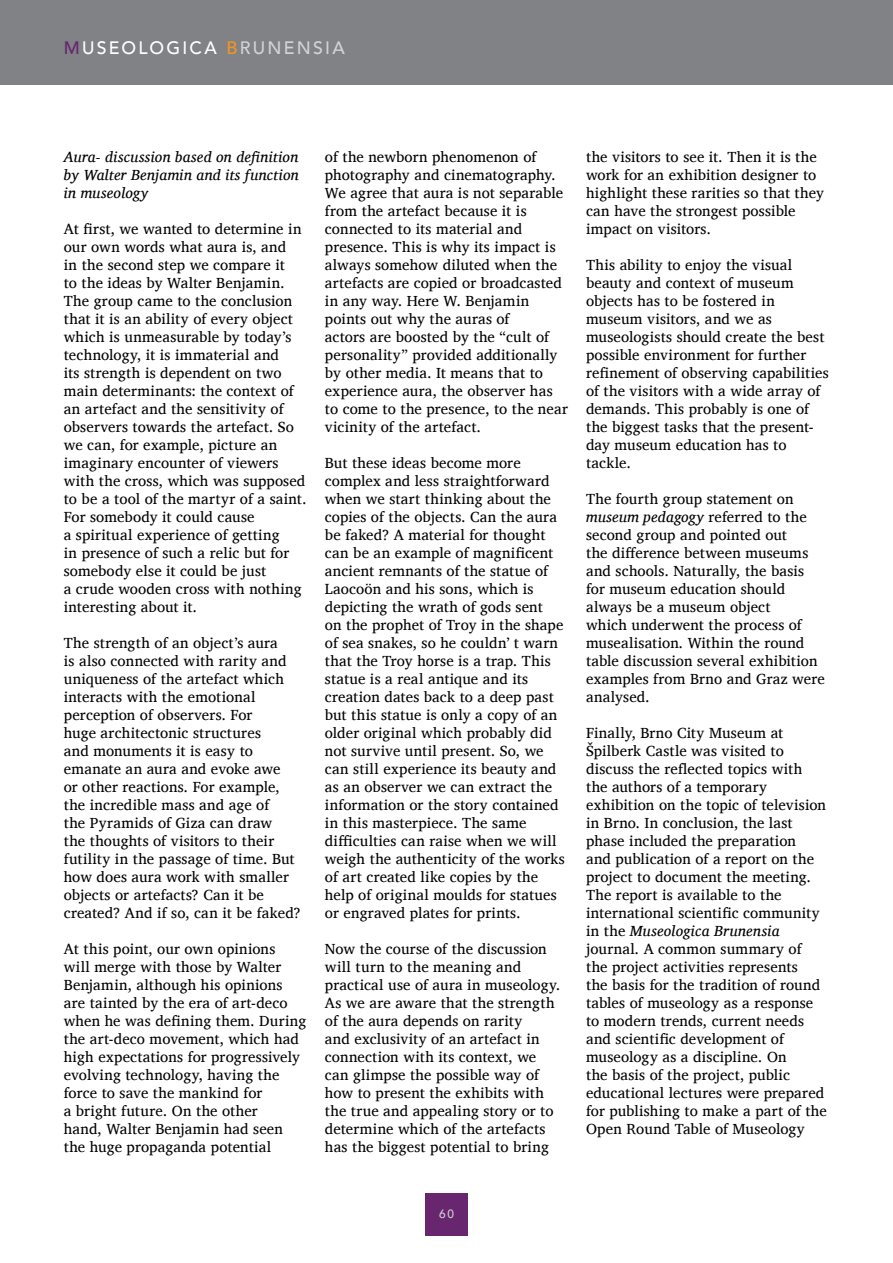
<style>
.page{position:relative;width:893px;height:1263px;background:#fff}
.page>*{position:absolute;margin:0;border:0;box-sizing:border-box;transform-origin:0 0}
.t1{font:500 18px "Avenir";letter-spacing:.125em;color:#fff}
.t2{font:15px/18px "Charis SIL";letter-spacing:.01em;color:#000}
.t3{font:italic 15px/18px "Charis SIL";letter-spacing:.02em;color:#000;text-align:justify}
.t4{font:500 12px "Avenir";color:#d1d3d4}
.s1{color:#68266f}
.s2{color:#f7941e}
.s3{color:#d1d3d4}
.s4{font-style:italic}
</style>
<div class="page">
<div style="left:0;top:0;width:893px;height:85px;background:#808285"></div>
<div style="left:425px;top:1193px;width:43px;height:42px;background:#68266f"></div>
<p class="t1" style="left:64px;top:32px;width:282px"><span class="s1">M</span>USEOLOGICA <span class="s2">B</span><span class="s3">RUNENSIA</span></p>
<p class="t3" style="left:64px;top:148px;width:237px">Aura- discussion based on definition by Walter Benjamin and its function in museology</p>
<p class="t2" style="left:64px;top:220px;width:244px">At first, we wanted to determine in our own words what aura is, and<br>in the second step we compare it<br>to the ideas by Walter Benjamin.<br>The group came to the conclusion that it is an ability of every object which is unmeasurable by today’s technology, it is immaterial and<br>its strength is dependent on two main determinants: the context of an artefact and the sensitivity of observers towards the artefact. So we can, for example, picture an imaginary encounter of viewers with the cross, which was supposed to be a tool of the martyr of a saint.<br>For somebody it could cause<br>a spiritual experience of getting<br>in presence of such a relic but for somebody else it could be just<br>a crude wooden cross with nothing interesting about it.</p>
<p class="t2" style="left:64px;top:634px;width:239px">The strength of an object’s aura<br>is also connected with rarity and uniqueness of the artefact which interacts with the emotional perception of observers. For<br>huge architectonic structures<br>and monuments it is easy to emanate an aura and evoke awe<br>or other reactions. For example, the incredible mass and age of<br>the Pyramids of Giza can draw<br>the thoughts of visitors to their futility in the passage of time. But how does aura work with smaller objects or artefacts? Can it be created? And if so, can it be faked?</p>
<p class="t2" style="left:64px;top:940px;width:244px">At this point, our own opinions<br>will merge with those by Walter<br>Benjamin, although his opinions are tainted by the era of art-deco when he was defining them. During the art-deco movement, which had high expectations for progressively evolving technology, having the force to save the mankind for<br>a bright future. On the other<br>hand, Walter Benjamin had seen the huge propaganda potential</p>
<p class="t2" style="left:325px;top:148px;width:244px">of the newborn phenomenon of photography and cinematography.<br>We agree that aura is not separable from the artefact because it is connected to its material and presence. This is why its impact is always somehow diluted when the artefacts are copied or broadcasted in any way. Here W. Benjamin points out why the auras of<br>actors are boosted by the “cult of personality” provided additionally by other media. It means that to experience aura, the observer has to come to the presence, to the near vicinity of the artefact.</p>
<p class="t2" style="left:325px;top:454px;width:241px">But these ideas become more complex and less straightforward when we start thinking about the copies of the objects. Can the aura be faked? A material for thought can be an example of magnificent ancient remnants of the statue of<br>Laocoön and his sons, which is depicting the wrath of gods sent<br>on the prophet of Troy in the shape of sea snakes, so he couldn’ t warn that the Troy horse is a trap. This statue is a real antique and its creation dates back to a deep past but this statue is only a copy of an older original which probably did not survive until present. So, we can still experience its beauty and as an observer we can extract the information or the story contained in this masterpiece. The same difficulties can raise when we will weigh the authenticity of the works of art created like copies by the help of original moulds for statues or engraved plates for prints.</p>
<p class="t2" style="left:325px;top:940px;width:237px">Now the course of the discussion will turn to the meaning and practical use of aura in museology.<br>As we are aware that the strength of the aura depends on rarity<br>and exclusivity of an artefact in connection with its context, we can glimpse the possible way of how to present the exhibits with the true and appealing story or to determine which of the artefacts has the biggest potential to bring</p>
<p class="t2" style="left:586px;top:148px;width:240px">the visitors to see it. Then it is the work for an exhibition designer to highlight these rarities so that they can have the strongest possible impact on visitors.</p>
<p class="t2" style="left:586px;top:256px;width:244px">This ability to enjoy the visual beauty and context of museum objects has to be fostered in museum visitors, and we as museologists should create the best possible environment for further refinement of observing capabilities of the visitors with a wide array of demands. This probably is one of the biggest tasks that the present&shy;day museum education has to tackle.</p>
<p class="t2" style="left:586px;top:490px;width:240px">The fourth group statement on <span class="s4">museum pedagogy</span> referred to the second group and pointed out<br>the difference between museums and schools. Naturally, the basis for museum education should always be a museum object<br>which underwent the process of musealisation. Within the round table discussion several exhibition examples from Brno and Graz were analysed.</p>
<p class="t2" style="left:586px;top:724px;width:242px">Finally, Brno City Museum at<br>Špilberk Castle was visited to discuss the reflected topics with the authors of a temporary exhibition on the topic of television in Brno. In conclusion, the last phase included the preparation<br>and publication of a report on the project to document the meeting.<br>The report is available to the international scientific community in the <span class="s4">Museologica Brunensia </span>journal. A common summary of<br>the project activities represents<br>the basis for the tradition of round tables of museology as a response to modern trends, current needs and scientific development of museology as a discipline. On<br>the basis of the project, public educational lectures were prepared for publishing to make a part of the<br>Open Round Table of Museology</p>
<p class="t4" style="left:439px;top:1203px;width:16px">60</p>
</div>
